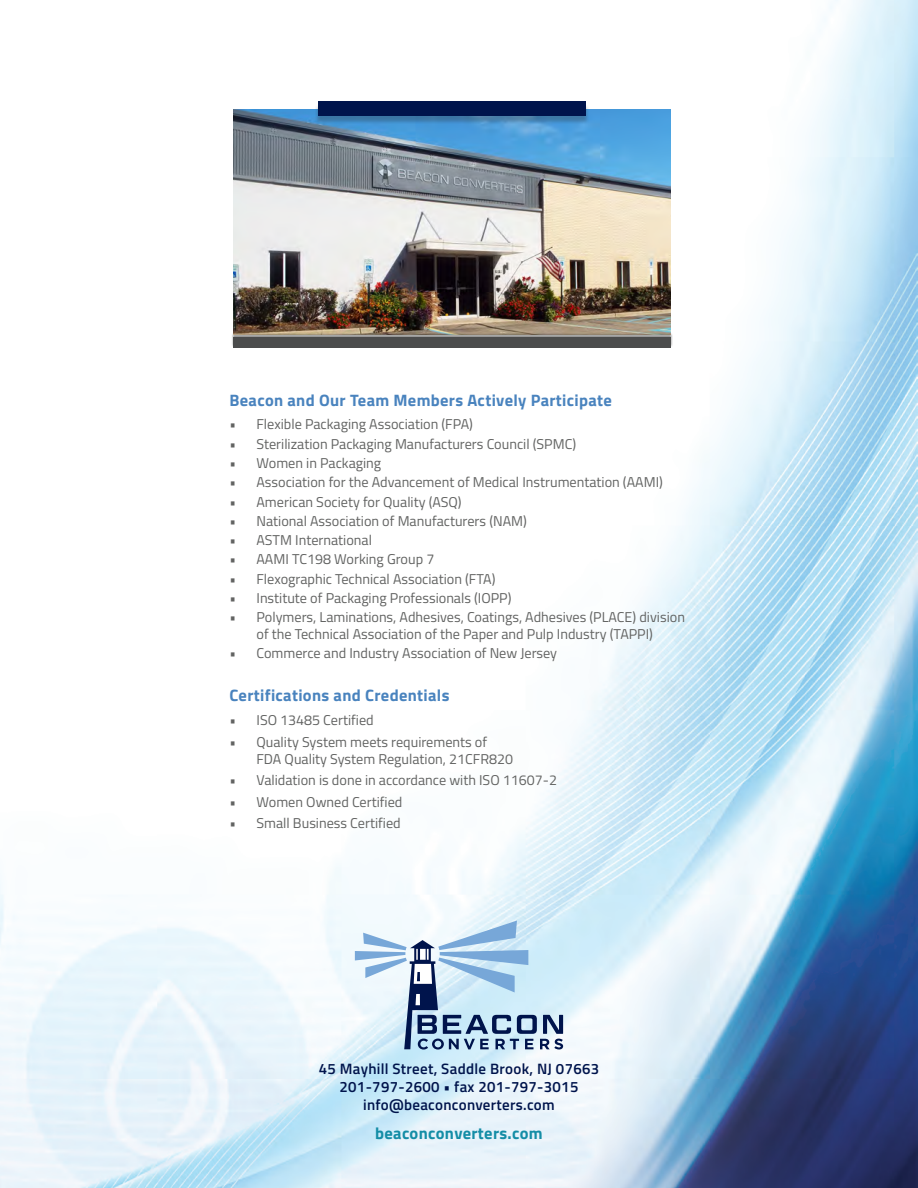
<style>
.page{position:relative;width:918px;height:1188px;background:#fff}
.page>*{position:absolute;margin:0;border:0;box-sizing:border-box;transform-origin:0 0}
.t1{font:700 16.5px "Titillium Web";letter-spacing:.02em;color:#4983be}
.t2{font:700 16.5px "Titillium Web";letter-spacing:.02em;color:#148da6}
.t3{font:600 15px/17.7px "Titillium Web";letter-spacing:.02em;color:#00144c;text-align:center}
.t4{font:14.25px/17.1px "Titillium Web";color:#626362;text-align:center}
</style>
<div class="page">
<img style="left:0;top:0;width:918px;height:1188px">
<img style="left:233px;top:109px;width:438px;height:223px">
<div style="left:315px;top:103px;width:274px;height:21px;background:#2b2c2b;opacity:.3"></div>
<div style="left:318px;top:102px;width:268px;height:14px;background:#00144c"></div>
<div style="left:231px;top:332px;width:442px;height:15px;background:#2b2c2b;opacity:.5"></div>
<div style="left:233px;top:337px;width:438px;height:11px;background:#4b4c4c"></div>
<svg style="left:355px;top:921px;width:208px;height:129px"></svg>
<p class="t1" style="left:230px;top:387px;width:384px">Beacon and Our Team Members Actively Participate</p>
<p class="t4" style="left:230px;top:415px;width:245px">• Flexible Packaging Association (FPA)</p>
<p class="t4" style="left:230px;top:435px;width:348px">• Sterilization Packaging Manufacturers Council (SPMC)</p>
<p class="t4" style="left:230px;top:454px;width:153px">• Women in Packaging</p>
<p class="t4" style="left:230px;top:473px;width:435px">• Association for the Advancement of Medical Instrumentation (AAMI)</p>
<p class="t4" style="left:230px;top:492px;width:234px">• American Society for Quality (ASQ)</p>
<p class="t4" style="left:230px;top:512px;width:299px">• National Association of Manufacturers (NAM)</p>
<p class="t4" style="left:230px;top:531px;width:144px">• ASTM International</p>
<p class="t4" style="left:230px;top:550px;width:206px">• AAMI TC198 Working Group 7</p>
<p class="t4" style="left:230px;top:569px;width:268px">• Flexographic Technical Association (FTA)</p>
<p class="t4" style="left:230px;top:589px;width:283px">• Institute of Packaging Professionals (IOPP)</p>
<p class="t4" style="left:230px;top:608px;width:457px">• Polymers, Laminations, Adhesives, Coatings, Adhesives (PLACE) division of the Technical Association of the Paper and Pulp Industry (TAPPI)</p>
<p class="t4" style="left:230px;top:644px;width:329px">• Commerce and Industry Association of New Jersey</p>
<p class="t1" style="left:230px;top:683px;width:222px">Certifications and Credentials</p>
<p class="t4" style="left:230px;top:711px;width:146px">• ISO 13485 Certified</p>
<p class="t4" style="left:257px;top:732px;width:258px;text-align:left;text-indent:-27px">• Quality System meets requirements of<br>FDA Quality System Regulation, 21CFR820</p>
<p class="t4" style="left:230px;top:771px;width:329px">• Validation is done in accordance with ISO 11607-2</p>
<p class="t4" style="left:230px;top:792px;width:174px">• Women Owned Certified</p>
<p class="t4" style="left:230px;top:814px;width:173px">• Small Business Certified</p>
<p class="t3" style="left:319px;top:1059px;width:282px">45 Mayhill Street, Saddle Brook, NJ 07663<br>201-797-2600 • fax 201-797-3015 info@beaconconverters.com</p>
<p class="t2" style="left:375px;top:1121px;width:169px">beaconconverters.com</p>
</div>
